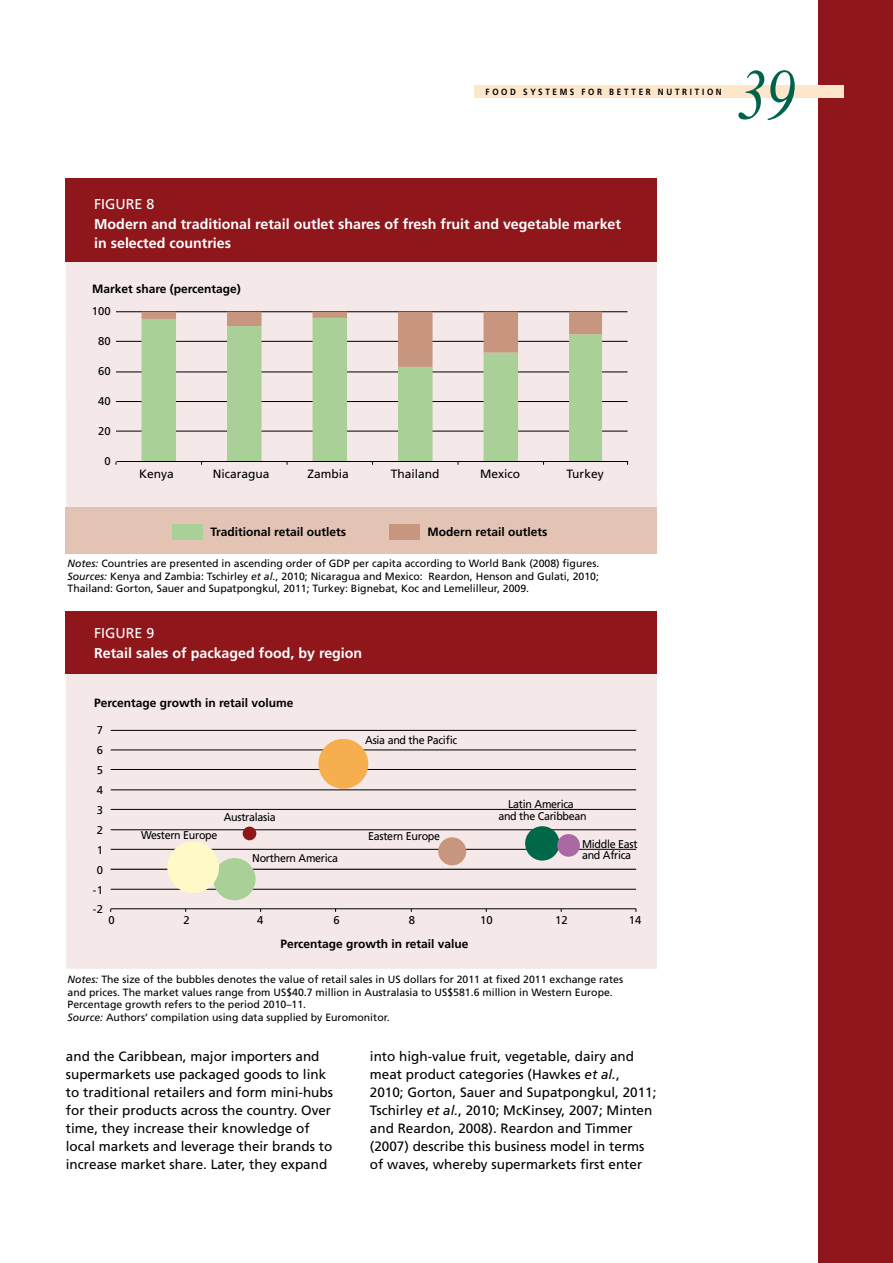
<style>
.page{position:relative;width:893px;height:1263px;background:#fff}
.page>*{position:absolute;margin:0;border:0;box-sizing:border-box;transform-origin:0 0}
.t1{font:italic 72px "Times";color:#00624b;scale:.8 1}
.t2{font:700 14.25px/19.5px "Frutiger LT Std";color:#fff}
.t3{font:14.25px "Frutiger LT Std";color:#fff}
.t4{font:13.5px/18px "Frutiger LT Std";color:#000}
.t5{font:700 12px "Frutiger LT Std";color:#000}
.t6{font:12px "Frutiger LT Std";color:#000}
.t7{font:11.25px/11.2px "Frutiger LT Std";letter-spacing:-.025em;color:#000;text-align:center;scale:.95 1}
.t8{font:11.25px/20px "Frutiger LT Std";letter-spacing:-.025em;color:#000;text-align:center}
.t9{font:10.5px/12.6px "Frutiger LT Std";color:#000;text-align:justify}
.t10{font:700 9px "Frutiger LT Std";color:#000;scale:.9 1}
.s1{font-style:italic}
</style>
<div class="page">
<div style="left:819px;top:0;width:74px;height:1263px;background:#8f161b"></div>
<div style="left:474px;top:85px;width:370px;height:13px;background:#fde6ca"></div>
<div style="left:66px;top:257px;width:591px;height:253px;background:#f4e8e8"></div>
<div style="left:66px;top:179px;width:591px;height:83px;background:#8f161b"></div>
<div style="left:66px;top:507px;width:591px;height:46px;background:#e2c3b4"></div>
<div style="left:172px;top:524px;width:30px;height:15px;background:#a9d096"></div>
<div style="left:389px;top:524px;width:30px;height:15px;background:#c8967f"></div>
<hr style="left:116px;top:431px;width:512px;height:1px;background:#000">
<hr style="left:116px;top:401px;width:512px;height:1px;background:#000">
<hr style="left:116px;top:372px;width:512px;height:1px;background:#000">
<hr style="left:116px;top:341px;width:512px;height:1px;background:#000">
<hr style="left:116px;top:311px;width:512px;height:1px;background:#000">
<svg style="left:142px;top:367px;width:460px;height:94px"></svg>
<svg style="left:142px;top:312px;width:460px;height:55px"></svg>
<hr style="left:117px;top:461px;width:511px;height:1px;background:#000">
<div style="left:66px;top:669px;width:591px;height:300px;background:#f4e8e8"></div>
<div style="left:66px;top:611px;width:591px;height:62px;background:#8f161b"></div>
<hr style="left:111px;top:908px;width:525px;height:1px;background:#000">
<hr style="left:111px;top:889px;width:525px;height:1px;background:#000">
<hr style="left:111px;top:849px;width:525px;height:1px;background:#000">
<hr style="left:111px;top:829px;width:525px;height:1px;background:#000">
<hr style="left:111px;top:809px;width:525px;height:1px;background:#000">
<hr style="left:111px;top:789px;width:525px;height:1px;background:#000">
<hr style="left:111px;top:769px;width:525px;height:1px;background:#000">
<hr style="left:111px;top:750px;width:525px;height:1px;background:#000">
<hr style="left:111px;top:730px;width:525px;height:1px;background:#000">
<hr style="left:111px;top:869px;width:525px;height:1px;background:#000">
<div style="left:318px;top:739px;width:50px;height:50px;background:#f6af4e;border-radius:50%"></div>
<div style="left:243px;top:827px;width:13px;height:13px;background:#8f161b;border-radius:50%"></div>
<div style="left:438px;top:837px;width:28px;height:28px;background:#c8967f;border-radius:50%"></div>
<div style="left:525px;top:826px;width:34px;height:34px;background:#006749;border-radius:50%"></div>
<div style="left:557px;top:834px;width:23px;height:23px;background:#ab69a4;border-radius:50%"></div>
<div style="left:213px;top:858px;width:43px;height:42px;background:#a9d096;border-radius:50%"></div>
<div style="left:167px;top:841px;width:52px;height:52px;background:#fff9c7;border-radius:50%"></div>
<p class="t10" style="left:486px;top:86px;width:11px">F ood</p>
<p class="t10" style="left:523px;top:86px;width:9px">systems</p>
<p class="t10" style="left:582px;top:86px;width:9px">for</p>
<p class="t10" style="left:609px;top:86px;width:9px">better</p>
<p class="t10" style="left:658px;top:86px;width:9px">nutrition</p>
<h1 class="t1" style="left:738px;top:32px;width:74px">39</h1>
<h2 class="t3" style="left:94px;top:196px;width:62px">FIGURE 8</h2>
<h2 class="t2" style="left:94px;top:214px;width:528px">Modern and traditional retail outlet shares of fresh fruit and vegetable market in selected countries</h2>
<p class="t5" style="left:92px;top:282px;width:150px">Market share (percentage)</p>
<p class="t8" style="left:92px;top:301px;width:20px">100</p>
<p class="t8" style="left:98px;top:331px;width:14px">80</p>
<p class="t8" style="left:98px;top:361px;width:14px">60</p>
<p class="t8" style="left:98px;top:392px;width:14px">40</p>
<p class="t8" style="left:98px;top:422px;width:14px">20</p>
<p class="t8" style="left:104px;top:452px;width:8px">0</p>
<p class="t6" style="left:139px;top:467px;width:36px">Kenya</p>
<p class="t6" style="left:213px;top:467px;width:58px">Nicaragua</p>
<p class="t6" style="left:307px;top:467px;width:43px">Zambia</p>
<p class="t6" style="left:391px;top:467px;width:50px">Thailand</p>
<p class="t6" style="left:480px;top:467px;width:41px">Mexico</p>
<p class="t6" style="left:566px;top:467px;width:39px">Turkey</p>
<p class="t5" style="left:211px;top:524px;width:137px">Traditional retail outlets</p>
<p class="t5" style="left:427px;top:524px;width:122px">Modern retail outlets</p>
<p class="t9" style="left:68px;top:557px;width:533px"><span class="s1">Notes:</span> Countries are presented in ascending order of GDP per capita according to World Bank (2008) figures.<br><span class="s1">Sources:</span> Kenya and Zambia: Tschirley <span class="s1">et al.</span>, 2010; Nicaragua and Mexico: Reardon, Henson and Gulati, 2010; Thailand: Gorton, Sauer and Supatpongkul, 2011; Turkey: Bignebat, Koc and Lemelilleur, 2009.</p>
<h2 class="t3" style="left:94px;top:625px;width:62px">FIGURE 9</h2>
<h2 class="t2" style="left:94px;top:643px;width:270px">Retail sales of packaged food, by region</h2>
<p class="t5" style="left:94px;top:696px;width:201px">Percentage growth in retail volume</p>
<p class="t8" style="left:93px;top:720px;width:12px">7<br>6<br>5<br>4<br>3<br>2<br>1<br>0 -1 -2</p>
<p class="t7" style="left:365px;top:734px;width:98px">Asia and the Pacific</p>
<p class="t7" style="left:498px;top:799px;width:95px">Latin America<br>and the Caribbean</p>
<p class="t7" style="left:582px;top:838px;width:60px">Middle East</p>
<p class="t7" style="left:224px;top:811px;width:56px">Australasia</p>
<p class="t7" style="left:141px;top:830px;width:82px">Western Europe</p>
<p class="t7" style="left:368px;top:831px;width:77px">Eastern Europe</p>
<p class="t7" style="left:252px;top:852px;width:92px">Northern America</p>
<p class="t7" style="left:582px;top:849px;width:53px">and Africa</p>
<p class="t8" style="left:108px;top:910px;width:8px">0</p>
<p class="t8" style="left:183px;top:910px;width:8px">2</p>
<p class="t8" style="left:257px;top:910px;width:8px">4</p>
<p class="t8" style="left:334px;top:910px;width:8px">6</p>
<p class="t8" style="left:409px;top:910px;width:8px">8</p>
<p class="t8" style="left:480px;top:910px;width:14px">10</p>
<p class="t8" style="left:555px;top:910px;width:14px">12</p>
<p class="t8" style="left:629px;top:910px;width:14px">14</p>
<p class="t5" style="left:280px;top:937px;width:190px">Percentage growth in retail value</p>
<p class="t9" style="left:68px;top:973px;width:557px;text-align:left"><span class="s1">Notes:</span> The size of the bubbles denotes the value of retail sales in US dollars for 2011 at fixed 2011 exchange rates and prices. The market values range from US$40.7 million in Australasia to US$581.6 million in Western Europe.<br>Percentage growth refers to the period 2010–11.<br><span class="s1">Source:</span> Authors’ compilation using data supplied by Euromonitor.</p>
<p class="t4" style="left:66px;top:1047px;width:269px">and the Caribbean, major importers and supermarkets use packaged goods to link to traditional retailers and form mini-hubs for their products across the country. Over time, they increase their knowledge of local markets and leverage their brands to increase market share. Later, they expand</p>
<p class="t4" style="left:370px;top:1047px;width:288px">into high-value fruit, vegetable, dairy and meat product categories (Hawkes <span class="s1">et al.</span>, 2010; Gorton, Sauer and Supatpongkul, 2011; Tschirley <span class="s1">et al.</span>, 2010; McKinsey, 2007; M inten and Reardon, 2008). Reardon and Timmer (2007) describe this business model in terms of waves, whereby supermarkets first enter</p>
</div>
